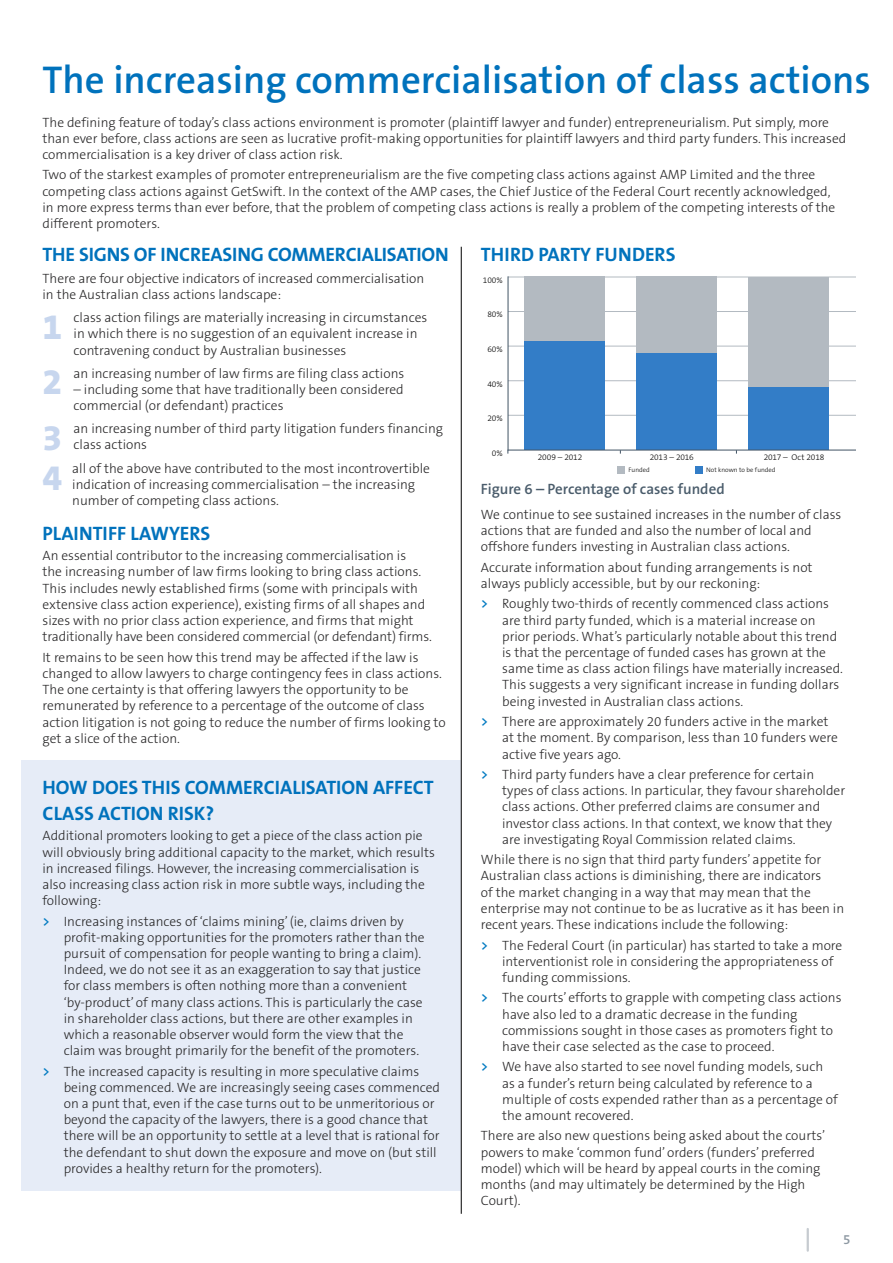
<style>
.page{position:relative;width:893px;height:1263px;background:#fff}
.page>*{position:absolute;margin:0;border:0;box-sizing:border-box;transform-origin:0 0}
.t1{font:600 39px "The Sans B6";color:#0072bc}
.t2{font:800 36px "The Sans B8";color:#c7d6ee}
.t3{font:700 19.5px/25.5px "The Sans B7";color:#0072bc}
.t4{font:600 15px "The Sans B6";color:#4a5c6b}
.t5{font:300 13.5px/16.2px "The Sans B3";color:#292829}
.t6{font:600 13.5px "The Sans B6";color:#8d98a2}
.t7{font:300 8.4px "The Sans B3";letter-spacing:-.015em;color:#000}
.t8{font:300 6.45px "The Sans B3";letter-spacing:.01em;color:#000}
.s1{font-family:"The Sans B6";font-weight:600;color:#007ac1}
</style>
<div class="page">
<hr style="left:807px;top:1229px;width:2px;height:22px;background:#c6cbd0">
<div style="left:21px;top:760px;width:440px;height:430px;background:#e6ecf7"></div>
<hr style="left:508px;top:277px;width:347px;height:1px;background:#b3bac1">
<hr style="left:508px;top:311px;width:347px;height:1px;background:#b3bac1">
<hr style="left:508px;top:346px;width:347px;height:1px;background:#b3bac1">
<hr style="left:508px;top:380px;width:347px;height:1px;background:#b3bac1">
<hr style="left:508px;top:415px;width:347px;height:1px;background:#b3bac1">
<div style="left:524px;top:277px;width:81px;height:64px;background:#b3bac1"></div>
<div style="left:636px;top:277px;width:81px;height:76px;background:#b3bac1"></div>
<div style="left:748px;top:277px;width:81px;height:111px;background:#b3bac1"></div>
<div style="left:524px;top:341px;width:81px;height:109px;background:#337dc7"></div>
<div style="left:636px;top:353px;width:81px;height:97px;background:#337dc7"></div>
<div style="left:748px;top:388px;width:81px;height:62px;background:#337dc7"></div>
<div style="left:617px;top:466px;width:8px;height:7px;background:#b3bac1"></div>
<div style="left:696px;top:466px;width:7px;height:7px;background:#337dc7"></div>
<hr style="left:508px;top:277px;width:1px;height:173px;background:#415364">
<hr style="left:508px;top:450px;width:347px;height:1px;background:#415364">
<hr style="left:461px;top:247px;width:1px;height:967px;background:#000">
<h1 class="t1" style="left:43px;top:59px;width:830px">The increasing commercialisation of class actions</h1>
<p class="t5" style="left:43px;top:114px;width:805px">The defining feature of today’s class actions environment is promoter (plaintiff lawyer and funder) entrepreneurialism. Put simply, more than ever before, class actions are seen as lucrative profit‑making opportunities for plaintiff lawyers and third party funders. This increased commercialisation is a key driver of class action risk.</p>
<p class="t5" style="left:43px;top:167px;width:794px">Two of the starkest examples of promoter entrepreneurialism are the five competing class actions against AMP Limited and the three competing class actions against GetSwift. In the context of the AMP cases, the Chief Justice of the Federal Court recently acknowledged, in more express terms than ever before, that the problem of competing class actions is really a problem of the competing interests of the different promoters.</p>
<h3 class="t3" style="left:43px;top:242px;width:408px">THE SIGNS OF INCREASING COMMERCIALISATION</h3>
<p class="t5" style="left:43px;top:270px;width:383px">There are four objective indicators of increased commercialisation in the Australian class actions landscape:</p>
<h2 class="t2" style="left:43px;top:307px;width:21px">1</h2>
<p class="t5" style="left:74px;top:310px;width:355px">class action filings are materially increasing in circumstances in which there is no suggestion of an equivalent increase in contravening conduct by Australian businesses</p>
<h2 class="t2" style="left:43px;top:363px;width:21px">2</h2>
<p class="t5" style="left:74px;top:365px;width:332px">an increasing number of law firms are filing class actions</p>
<p class="t5" style="left:74px;top:382px;width:332px">– including some that have traditionally been considered commercial (or defendant) practices</p>
<h2 class="t2" style="left:43px;top:418px;width:21px">3</h2>
<p class="t5" style="left:74px;top:421px;width:371px">an increasing number of third party litigation funders financing class actions</p>
<h2 class="t2" style="left:43px;top:458px;width:21px">4</h2>
<p class="t5" style="left:72px;top:461px;width:359px">all of the above have contributed to the most incontrovertible indication of increasing commercialisation – the increasing number of competing class actions.</p>
<h3 class="t3" style="left:43px;top:521px;width:169px">PLAINTIFF LAWYERS</h3>
<p class="t5" style="left:43px;top:548px;width:391px">An essential contributor to the increasing commercialisation is<br>the increasing number of law firms looking to bring class actions.<br>This includes newly established firms (some with principals with extensive class action experience), existing firms of all shapes and sizes with no prior class action experience, and firms that might traditionally have been considered commercial (or defendant) firms.</p>
<p class="t5" style="left:43px;top:649px;width:405px">It remains to be seen how this trend may be affected if the law is changed to allow lawyers to charge contingency fees in class actions.<br>The one certainty is that offering lawyers the opportunity to be remunerated by reference to a percentage of the outcome of class action litigation is not going to reduce the number of firms looking to get a slice of the action.</p>
<h3 class="t3" style="left:43px;top:775px;width:393px">HOW DOES THIS COMMERCIALISATION AFFECT<br>CLASS ACTION RISK?</h3>
<p class="t5" style="left:43px;top:828px;width:394px">Additional promoters looking to get a piece of the class action pie will obviously bring additional capacity to the market, which results in increased filings. However, the increasing commercialisation is also increasing class action risk in more subtle ways, including the following:</p>
<p class="t5" style="left:64px;top:913px;width:362px;text-indent:-21px"><span class="s1">&gt;</span> Increasing instances of ‘claims mining’ (ie, claims driven by profit‑making opportunities for the promoters rather than the pursuit of compensation for people wanting to bring a claim).<br>Indeed, we do not see it as an exaggeration to say that justice for class members is often nothing more than a convenient ‘by‑product’ of many class actions. This is particularly the case in shareholder class actions, but there are other examples in which a reasonable observer would form the view that the claim was brought primarily for the benefit of the promoters.</p>
<p class="t5" style="left:64px;top:1063px;width:378px;text-indent:-21px"><span class="s1">&gt;</span> The increased capacity is resulting in more speculative claims being commenced. We are increasingly seeing cases commenced on a punt that, even if the case turns out to be unmeritorious or beyond the capacity of the lawyers, there is a good chance that there will be an opportunity to settle at a level that is rational for the defendant to shut down the exposure and move on (but still provides a healthy return for the promoters).</p>
<h3 class="t3" style="left:481px;top:242px;width:196px">THIRD PARTY FUNDERS</h3>
<p class="t7" style="left:483px;top:275px;width:22px">100%</p>
<p class="t7" style="left:487px;top:310px;width:17px">80%</p>
<p class="t7" style="left:487px;top:345px;width:17px">60%</p>
<p class="t7" style="left:487px;top:379px;width:17px">40%</p>
<p class="t7" style="left:487px;top:414px;width:17px">20%</p>
<p class="t7" style="left:492px;top:448px;width:12px">0%</p>
<p class="t7" style="left:538px;top:453px;width:46px">2009 – 2012</p>
<p class="t7" style="left:650px;top:453px;width:46px">2013 – 2016</p>
<p class="t7" style="left:764px;top:453px;width:62px">2017 – Oct 2018</p>
<p class="t8" style="left:629px;top:466px;width:23px">Funded</p>
<p class="t8" style="left:706px;top:466px;width:71px">Not known to be funded</p>
<p class="t4" style="left:481px;top:481px;width:245px">Figure 6 – Percentage of cases funded</p>
<p class="t5" style="left:481px;top:507px;width:362px">We continue to see sustained increases in the number of class actions that are funded and also the number of local and offshore funders investing in Australian class actions.</p>
<p class="t5" style="left:481px;top:559px;width:333px">Accurate information about funding arrangements is not always publicly accessible, but by our reckoning:</p>
<p class="t5" style="left:502px;top:596px;width:342px;text-indent:-21px"><span class="s1">&gt;</span> Roughly two‑thirds of recently commenced class actions are third party funded, which is a material increase on prior periods. What’s particularly notable about this trend is that the percentage of funded cases has grown at the same time as class action filings have materially increased.<br>This suggests a very significant increase in funding dollars being invested in Australian class actions.</p>
<p class="t5" style="left:502px;top:714px;width:337px;text-indent:-21px"><span class="s1">&gt;</span> There are approximately 20 funders active in the market at the moment. By comparison, less than 10 funders were active five years ago.</p>
<p class="t5" style="left:502px;top:767px;width:344px;text-indent:-21px"><span class="s1">&gt;</span> Third party funders have a clear preference for certain types of class actions. In particular, they favour shareholder class actions. Other preferred claims are consumer and investor class actions. In that context, we know that they are investigating Royal Commission related claims.</p>
<p class="t5" style="left:481px;top:852px;width:365px">While there is no sign that third party funders’ appetite for Australian class actions is diminishing, there are indicators<br>of the market changing in a way that may mean that the enterprise may not continue to be as lucrative as it has been in recent years. These indications include the following:</p>
<p class="t5" style="left:502px;top:937px;width:342px;text-indent:-21px"><span class="s1">&gt;</span> The Federal Court (in particular) has started to take a more interventionist role in considering the appropriateness of funding commissions.</p>
<p class="t5" style="left:502px;top:990px;width:341px;text-indent:-21px"><span class="s1">&gt;</span> The courts’ efforts to grapple with competing class actions have also led to a dramatic decrease in the funding commissions sought in those cases as promoters fight to have their case selected as the case to proceed.</p>
<p class="t5" style="left:502px;top:1059px;width:337px;text-indent:-21px"><span class="s1">&gt;</span> We have also started to see novel funding models, such as a funder’s return being calculated by reference to a multiple of costs expended rather than as a percentage of the amount recovered.</p>
<p class="t5" style="left:481px;top:1128px;width:346px">There are also new questions being asked about the courts’ powers to make ‘common fund’ orders (funders’ preferred model) which will be heard by appeal courts in the coming months (and may ultimately be determined by the High Court).</p>
<p class="t6" style="left:843px;top:1232px;width:9px">5</p>
</div>
